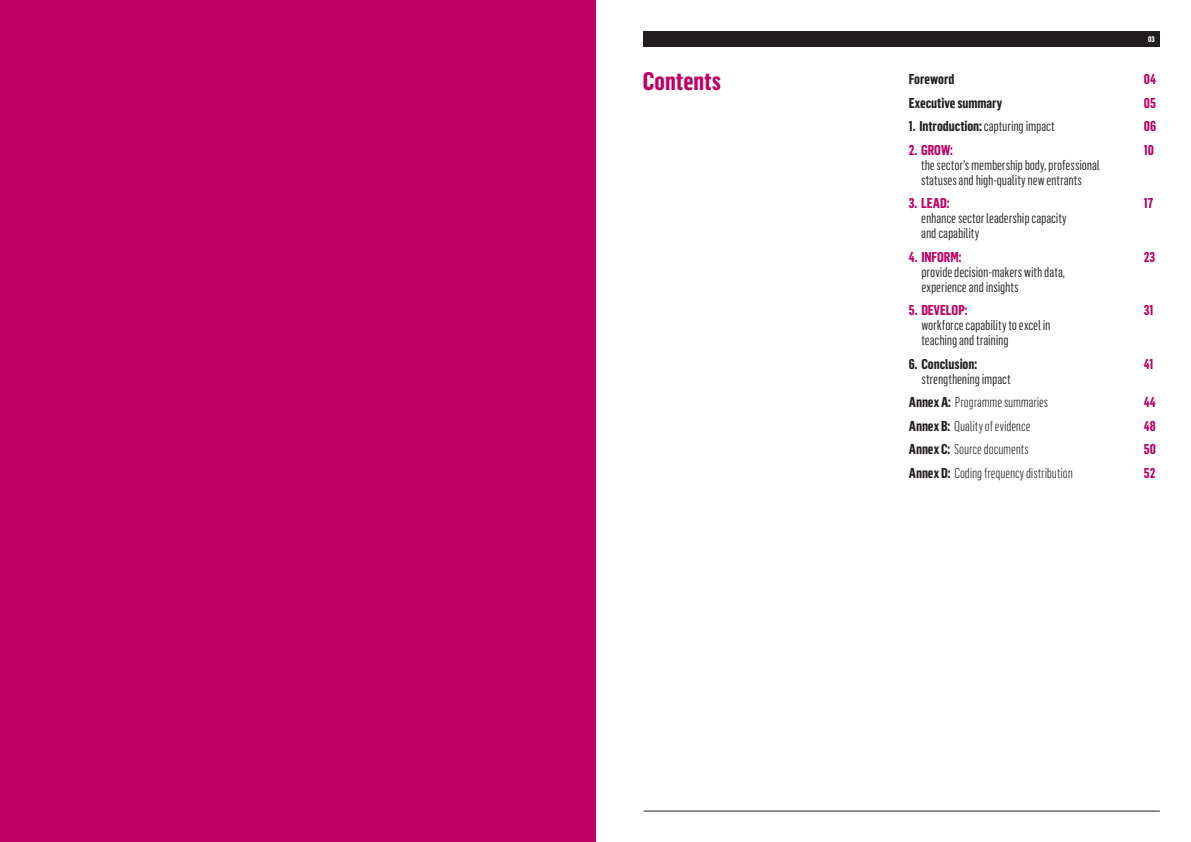
<style>
.page{position:relative;width:1191px;height:842px;background:#fff}
.page>*{position:absolute;margin:0;border:0;box-sizing:border-box;transform-origin:0 0}
.t1{font:700 25px "Flama Condensed";color:#be0064}
.t2{font:14px/15px "Flama Condensed";letter-spacing:-.005em;color:#231f20}
.t3{font:300 14px "Flama Condensed";letter-spacing:-.01em;color:#231f20}
.t4{font:700 14px "Flama Condensed";letter-spacing:-.005em;color:#231f20}
.t5{font:700 14px "Flama Condensed";letter-spacing:-.005em;color:#be0064}
.t6{font:700 8px "Flama Condensed";color:#fff}
.s1{font-weight:400}
.s2{font-weight:700}
</style>
<div class="page">
<div style="left:0;top:0;width:595px;height:842px;background:#be0064"></div>
<div style="left:643px;top:31px;width:516px;height:16px;background:#231f20"></div>
<hr style="left:643px;top:811px;width:516px;height:1px;background:#231f20">
<p class="t6" style="left:1148px;top:34px;width:8px">03</p>
<p class="t1" style="left:643px;top:65px;width:79px">Contents</p>
<p class="t4" style="left:909px;top:70px;width:47px">Foreword</p>
<p class="t5" style="left:1144px;top:70px;width:14px">04</p>
<p class="t4" style="left:909px;top:94px;width:95px">Executive summary</p>
<p class="t5" style="left:1144px;top:94px;width:14px">05</p>
<p class="t4" style="left:909px;top:117px;width:147px">1. Introduction: <span class="s1">capturing impact</span></p>
<p class="t5" style="left:1144px;top:117px;width:14px">06</p>
<p class="t5" style="left:909px;top:141px;width:46px">2. GROW:</p>
<p class="t5" style="left:1144px;top:141px;width:12px">10</p>
<p class="t2" style="left:921px;top:157px;width:180px">the sector’s membership body, professional statuses and high-quality new entrants</p>
<p class="t5" style="left:909px;top:194px;width:42px">3. LEAD:</p>
<p class="t5" style="left:1144px;top:194px;width:11px">17</p>
<p class="t2" style="left:921px;top:210px;width:147px">enhance sector leadership capacity and capability</p>
<p class="t5" style="left:909px;top:248px;width:54px">4. INFORM:</p>
<p class="t5" style="left:1144px;top:248px;width:13px">23</p>
<p class="t2" style="left:921px;top:264px;width:145px">provide decision-makers with data, experience and insights</p>
<p class="t5" style="left:909px;top:301px;width:60px">5. DEVELOP:</p>
<p class="t5" style="left:1144px;top:301px;width:11px">31</p>
<p class="t2" style="left:921px;top:317px;width:131px">workforce capability to excel in teaching and training</p>
<p class="t4" style="left:909px;top:355px;width:70px">6. Conclusion:</p>
<p class="t5" style="left:1144px;top:355px;width:11px">41</p>
<p class="t2" style="left:921px;top:371px;width:91px">strengthening impact</p>
<p class="t3" style="left:909px;top:394px;width:141px"><span class="s2">Annex A:</span> Programme summaries</p>
<p class="t5" style="left:1144px;top:393px;width:14px">44</p>
<p class="t3" style="left:909px;top:417px;width:123px"><span class="s2">Annex B:</span> Quality of evidence</p>
<p class="t5" style="left:1144px;top:417px;width:13px">48</p>
<p class="t3" style="left:909px;top:441px;width:121px"><span class="s2">Annex C:</span> Source documents</p>
<p class="t5" style="left:1144px;top:440px;width:13px">50</p>
<p class="t3" style="left:909px;top:464px;width:165px"><span class="s2">Annex D:</span> Coding frequency distribution</p>
<p class="t5" style="left:1144px;top:464px;width:13px">52</p>
</div>
